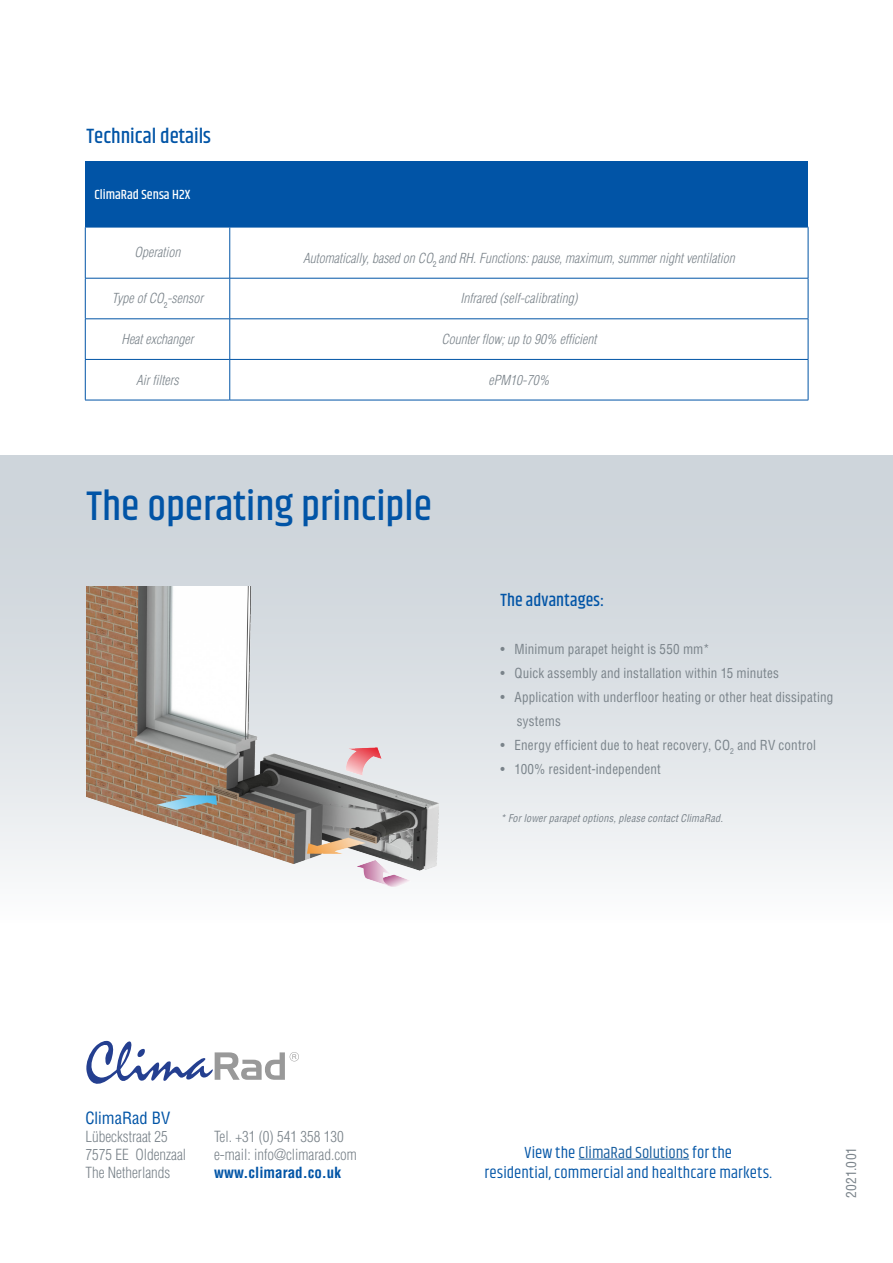
<style>
.page{position:relative;width:893px;height:1263px;background:#fff}
.page>*{position:absolute;margin:0;border:0;box-sizing:border-box;transform-origin:0 0}
.t1{font:500 42px "Khand";color:#0154a6}
.t2{font:500 21px "Khand";color:#0154a6}
.t3{font:500 18px "Khand";letter-spacing:.015em;color:#0154a6}
.t4{font:16.5px "Khand";letter-spacing:.01em;color:#0154a6}
.t5{font:16.5px "Khand";color:#175d9e}
.t6{font:condensed 16.5px "Helvetica LT Std";color:#0154a6}
.t7{font:300 condensed 15px/18px "Helvetica LT Std";color:#7a838a}
.t8{font:condensed 13.5px/24px "Helvetica LT Std";letter-spacing:.015em;color:#7a838a}
.t9{font:italic 300 condensed 13.5px "Helvetica LT Std";color:#7a838a}
.t10{font:500 13.5px "Khand";color:#fff}
.t11{font:italic condensed 10.5px "Helvetica LT Std";letter-spacing:.015em;color:#7a838a}
.s1{font-weight:700;color:#0154a6}
.s2{color:#0154a6}
</style>
<div class="page">
<svg style="left:86px;top:1041px;width:213px;height:43px"></svg>
<hr style="left:579px;top:1159px;width:110px;height:1px;background:#175d9e">
<div style="left:0;top:455px;width:893px;height:468px;background:linear-gradient(to bottom,#c6ced5,#f7f8f9)"></div>
<img style="left:87px;top:587px;width:355px;height:305px">
<hr style="left:229px;top:227px;width:1px;height:51px;background:#0154a6">
<hr style="left:229px;top:278px;width:1px;height:41px;background:#0154a6">
<hr style="left:229px;top:319px;width:1px;height:40px;background:#0154a6">
<hr style="left:229px;top:360px;width:1px;height:40px;background:#0154a6">
<hr style="left:808px;top:227px;width:1px;height:51px;background:#0154a6">
<hr style="left:808px;top:278px;width:1px;height:41px;background:#0154a6">
<hr style="left:808px;top:319px;width:1px;height:40px;background:#0154a6">
<hr style="left:808px;top:360px;width:1px;height:40px;background:#0154a6">
<hr style="left:85px;top:227px;width:1px;height:51px;background:#0154a6">
<hr style="left:85px;top:278px;width:145px;height:1px;background:#0154a6">
<hr style="left:85px;top:278px;width:1px;height:41px;background:#0154a6">
<hr style="left:230px;top:278px;width:578px;height:1px;background:#0154a6">
<hr style="left:85px;top:319px;width:145px;height:1px;background:#0154a6">
<hr style="left:85px;top:319px;width:1px;height:40px;background:#0154a6">
<hr style="left:230px;top:319px;width:578px;height:1px;background:#0154a6">
<hr style="left:85px;top:359px;width:145px;height:1px;background:#0154a6">
<hr style="left:85px;top:360px;width:1px;height:40px;background:#0154a6">
<hr style="left:230px;top:359px;width:578px;height:1px;background:#0154a6">
<hr style="left:85px;top:400px;width:145px;height:1px;background:#0154a6">
<hr style="left:230px;top:400px;width:578px;height:1px;background:#0154a6">
<hr style="left:85px;top:227px;width:145px;height:1px;background:#0154a6">
<hr style="left:230px;top:227px;width:578px;height:1px;background:#0154a6">
<div style="left:85px;top:161px;width:723px;height:66px;background:#0154a6"></div>
<p class="t2" style="left:87px;top:123px;width:126px">Technical details</p>
<p class="t10" style="left:94px;top:186px;width:97px">ClimaRad Sensa H2X</p>
<p class="t9" style="left:135px;top:244px;width:47px">Operation</p>
<p class="t9" style="left:303px;top:249px;width:433px">Automatically, based on CO<sub>2</sub> and RH. Functions: pause, maximum, summer night ventilation</p>
<p class="t9" style="left:112px;top:290px;width:93px">Type of CO<sub>2</sub>-sensor</p>
<p class="t9" style="left:460px;top:290px;width:118px">Infrared (self-calibrating)</p>
<p class="t9" style="left:122px;top:331px;width:73px">Heat exchanger</p>
<p class="t9" style="left:441px;top:331px;width:157px">Counter flow; up to 90% efficient</p>
<p class="t9" style="left:136px;top:371px;width:44px">Air filters</p>
<p class="t9" style="left:489px;top:371px;width:62px">ePM10-70%</p>
<p class="t1" style="left:87px;top:479px;width:347px">The operating principle</p>
<p class="t3" style="left:500px;top:588px;width:105px">The advantages:</p>
<p class="t8" style="left:500px;top:637px;width:211px">• Minimum parapet height is 550 mm*</p>
<p class="t8" style="left:500px;top:661px;width:280px">• Quick assembly and installation within 15 minutes</p>
<p class="t8" style="left:517px;top:685px;width:318px;text-indent:-16px">• Application with underfloor heating or other heat dissipating systems</p>
<p class="t8" style="left:500px;top:733px;width:317px">• Energy efficient due to heat recovery, CO<sub>2</sub> and RV control</p>
<p class="t8" style="left:500px;top:757px;width:162px">• 100% resident-independent</p>
<p class="t11" style="left:500px;top:811px;width:224px">* For lower parapet options, please contact ClimaRad.</p>
<p class="t6" style="left:85px;top:1107px;width:86px">ClimaRad BV</p>
<p class="t7" style="left:85px;top:1127px;width:102px">Lübeckstraat 25<br>7575 EE Oldenzaal<br>The Netherlands</p>
<p class="t7" style="left:214px;top:1127px;width:144px">Tel. +31 (0) 541 358 130 e-mail: info@climarad.com <span class="s1">www.climarad.co.uk</span></p>
<p class="t5" style="left:524px;top:1142px;width:209px"><span class="s2">View the</span> ClimaRad Solutions <span class="s2">for the</span></p>
<p class="t4" style="left:484px;top:1163px;width:289px">residential, commercial and healthcare markets.</p>
<p class="t8" style="left:839px;top:1198px;width:53px;rotate:-90deg">2021.001</p>
</div>
